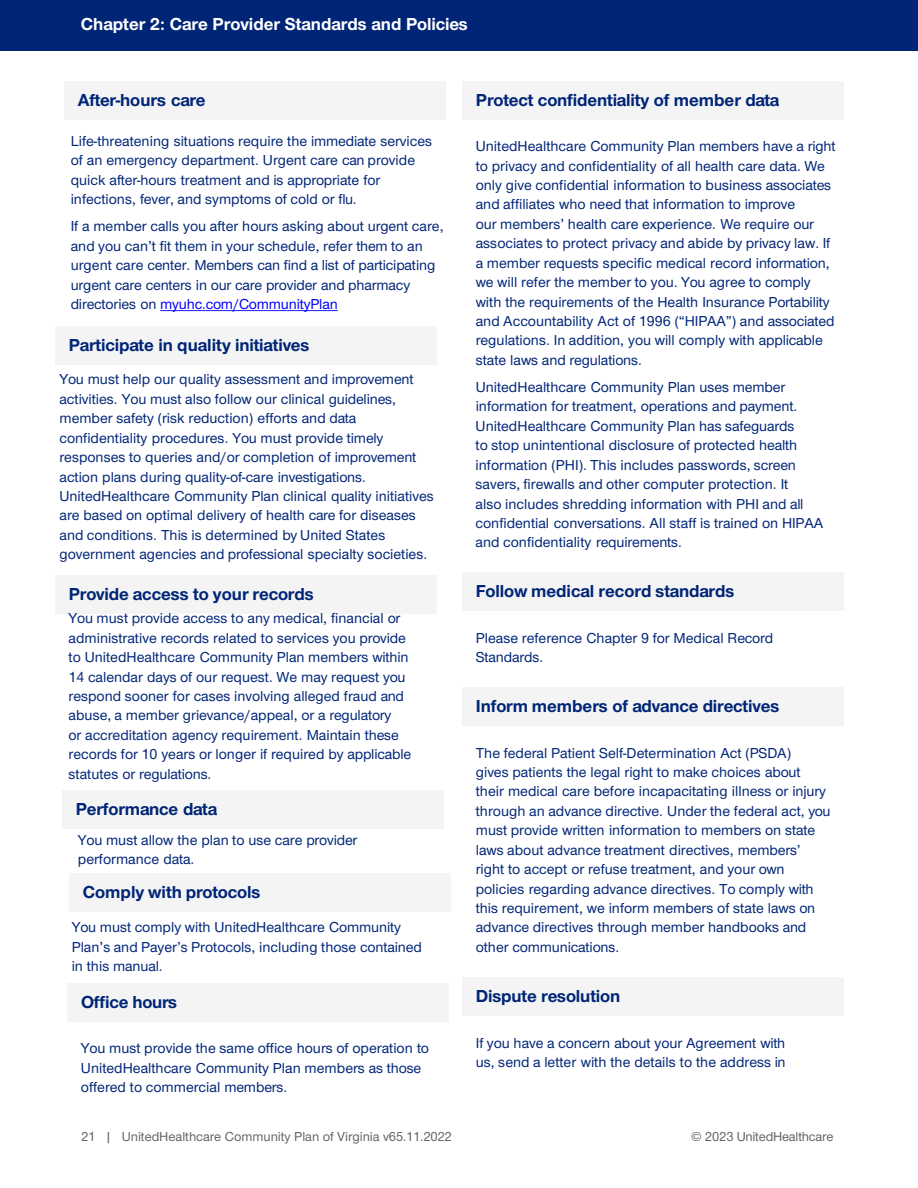
<style>
.page{position:relative;width:918px;height:1188px;background:#fff}
.page>*{position:absolute;margin:0;border:0;box-sizing:border-box;transform-origin:0 0}
.t1{font:700 18px "UHC Sans";letter-spacing:-.01em;color:#002577}
.t2{font:700 18px "UHC Sans";color:#fff}
.t3{font:500 15px/19.5px "UHC Sans";color:#002577}
.t4{font:13.5px "UHC Sans";letter-spacing:-.005em;color:#636466}
.s1{color:#00f}
</style>
<div class="page">
<div style="left:0;top:0;width:918px;height:51px;background:#002577"></div>
<div style="left:55px;top:326px;width:381px;height:38px;background:#f4f4f4"></div>
<div style="left:55px;top:575px;width:381px;height:38px;background:#f4f4f4"></div>
<div style="left:62px;top:790px;width:382px;height:38px;background:#f4f4f4"></div>
<div style="left:69px;top:874px;width:382px;height:38px;background:#f4f4f4"></div>
<div style="left:68px;top:983px;width:381px;height:39px;background:#f4f4f4"></div>
<div style="left:462px;top:81px;width:382px;height:38px;background:#f4f4f4"></div>
<div style="left:462px;top:573px;width:382px;height:38px;background:#f4f4f4"></div>
<div style="left:462px;top:687px;width:382px;height:39px;background:#f4f4f4"></div>
<div style="left:462px;top:978px;width:382px;height:38px;background:#f4f4f4"></div>
<div style="left:64px;top:81px;width:382px;height:38px;background:#f4f4f4"></div>
<svg style="left:160px;top:310px;width:178px;height:1px"></svg>
<p class="t2" style="left:81px;top:14px;width:388px">Chapter 2: Care Provider Standards and Policies</p>
<p class="t1" style="left:78px;top:89px;width:129px">After-hours care</p>
<p class="t3" style="left:71px;top:131px;width:363px">Life-threatening situations require the immediate services of an emergency department. Urgent care can provide quick after-hours treatment and is appropriate for infections, fever, and symptoms of cold or flu.</p>
<p class="t3" style="left:71px;top:216px;width:374px">If a member calls you after hours asking about urgent care, and you can’t fit them in your schedule, refer them to an urgent care center. Members can find a list of participating urgent care centers in our care provider and pharmacy directories on <span class="s1">myuhc.com/CommunityPlan</span></p>
<p class="t1" style="left:69px;top:334px;width:242px">Participate in quality initiatives</p>
<p class="t3" style="left:59px;top:370px;width:376px">You must help our quality assessment and improvement activities. You must also follow our clinical guidelines, member safety (risk reduction) efforts and data confidentiality procedures. You must provide timely responses to queries and/or completion of improvement action plans during quality-of-care investigations.<br>UnitedHealthcare Community Plan clinical quality initiatives are based on optimal delivery of health care for diseases and conditions. This is determined by United States government agencies and professional specialty societies.</p>
<p class="t1" style="left:69px;top:583px;width:246px">Provide access to your records</p>
<p class="t3" style="left:69px;top:608px;width:341px">You must provide access to any medical, financial or administrative records related to services you provide to UnitedHealthcare Community Plan members within 14 calendar days of our request. We may request you respond sooner for cases involving alleged fraud and abuse, a member grievance/appeal, or a regulatory<br>or accreditation agency requirement. Maintain these</p>
<p class="t3" style="left:69px;top:744px;width:344px">records for 10 years or longer if required by applicable statutes or regulations.</p>
<p class="t1" style="left:76px;top:798px;width:143px">Performance data</p>
<p class="t3" style="left:78px;top:830px;width:281px">You must allow the plan to use care provider performance data.</p>
<p class="t1" style="left:83px;top:882px;width:179px">Comply with protocols</p>
<p class="t3" style="left:72px;top:917px;width:352px">You must comply with UnitedHealthcare Community<br>Plan’s and Payer’s Protocols, including those contained in this manual.</p>
<p class="t1" style="left:81px;top:991px;width:98px">Office hours</p>
<p class="t3" style="left:81px;top:1039px;width:350px">You must provide the same office hours of operation to<br>UnitedHealthcare Community Plan members as those offered to commercial members.</p>
<p class="t1" style="left:476px;top:89px;width:305px">Protect confidentiality of member data</p>
<p class="t3" style="left:476px;top:136px;width:361px">UnitedHealthcare Community Plan members have a right to privacy and confidentiality of all health care data. We only give confidential information to business associates and affiliates who need that information to improve</p>
<p class="t3" style="left:476px;top:214px;width:360px">our members’ health care experience. We require our associates to protect privacy and abide by privacy law. If a member requests specific medical record information, we will refer the member to you. You agree to comply with the requirements of the Health Insurance Portability and Accountability Act of 1996 (“HIPAA”) and associated regulations. In addition, you will comply with applicable state laws and regulations.</p>
<p class="t3" style="left:476px;top:377px;width:329px">UnitedHealthcare Community Plan uses member information for treatment, operations and payment.<br>UnitedHealthcare Community Plan has safeguards to stop unintentional disclosure of protected health information (PHI). This includes passwords, screen savers, firewalls and other computer protection. It also includes shredding information with PHI and all</p>
<p class="t3" style="left:476px;top:513px;width:349px">confidential conversations. All staff is trained on HIPAA and confidentiality requirements.</p>
<p class="t1" style="left:476px;top:581px;width:260px">Follow medical record standards</p>
<p class="t3" style="left:476px;top:628px;width:299px">Please reference Chapter 9 for Medical Record<br>Standards.</p>
<p class="t1" style="left:476px;top:695px;width:305px">Inform members of advance directives</p>
<p class="t3" style="left:476px;top:743px;width:352px">The federal Patient Self-Determination Act (PSDA) gives patients the legal right to make choices about their medical care before incapacitating illness or injury</p>
<p class="t3" style="left:476px;top:801px;width:357px">through an advance directive. Under the federal act, you must provide written information to members on state laws about advance treatment directives, members’ right to accept or refuse treatment, and your own policies regarding advance directives. To comply with this requirement, we inform members of state laws on advance directives through member handbooks and other communications.</p>
<p class="t1" style="left:476px;top:985px;width:146px">Dispute resolution</p>
<p class="t3" style="left:476px;top:1033px;width:311px">If you have a concern about your Agreement with us, send a letter with the details to the address in</p>
<p class="t4" style="left:81px;top:1128px;width:372px">21 | UnitedHealthcare Community Plan of Virginia v65.11.2022</p>
<p class="t4" style="left:691px;top:1128px;width:144px">© 2023 UnitedHealthcare</p>
</div>
